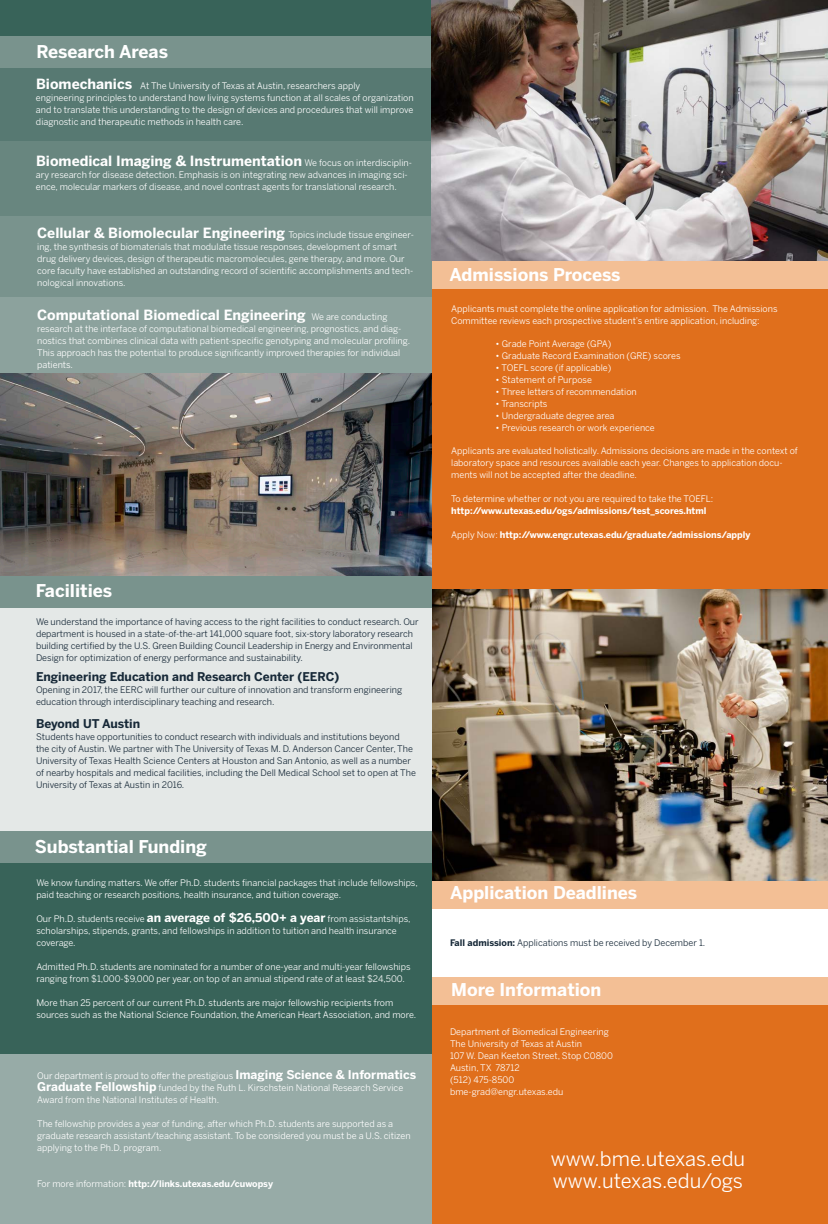
<style>
.page{position:relative;width:828px;height:1224px;background:#fff}
.page>*{position:absolute;margin:0;border:0;box-sizing:border-box;transform-origin:0 0}
.t1{font:20px "Benton Sans";color:#fff}
.t2{font:700 17.5px "Benton Sans";color:#fff}
.t3{font:700 14px "Benton Sans";color:#fff}
.t4{font:700 12px "Benton Sans";color:#172938}
.t5{font:9px/12px "Benton Sans";color:#fff}
.t6{font:9px/12px "Benton Sans";color:#172938}
.t7{font:700 9px/12px "Benton Sans";color:#fff}
.s1{font-weight:700;font-size:14px}
.s2{font-weight:400;font-size:9px}
.s3{font-weight:700;font-size:12px}
.s4{font-weight:400}
.s5{font-weight:700}
</style>
<div class="page">
<div style="left:0;top:1015px;width:432px;height:209px;background:#97aba7"></div>
<div style="left:0;top:0;width:433px;height:434px;background:#386359"></div>
<div style="left:0;top:577px;width:442px;height:285px;background:#e4e8e7"></div>
<img style="left:0;top:373px;width:432px;height:203px">
<div style="left:0;top:576px;width:445px;height:31px;background:#79938d"></div>
<div style="left:0;top:215px;width:433px;height:83px;background:#79938d"></div>
<div style="left:0;top:67px;width:431px;height:75px;background:#577972"></div>
<div style="left:0;top:142px;width:433px;height:74px;background:#68867f"></div>
<div style="left:0;top:298px;width:436px;height:75px;background:#8ca29d"></div>
<div style="left:0;top:36px;width:445px;height:31px;background:#79938d"></div>
<div style="left:0;top:832px;width:432px;height:32px;background:#79938d"></div>
<div style="left:0;top:863px;width:432px;height:191px;background:#386359"></div>
<div style="left:432px;top:261px;width:396px;height:332px;background:#e06f1c"></div>
<div style="left:432px;top:260px;width:396px;height:28px;background:#f3bf95"></div>
<div style="left:432px;top:880px;width:396px;height:29px;background:#f3bf95"></div>
<img style="left:432px;top:0;width:396px;height:260px">
<div style="left:432px;top:1004px;width:396px;height:220px;background:#e06f1c"></div>
<div style="left:432px;top:977px;width:396px;height:27px;background:#f3bf95"></div>
<img style="left:432px;top:589px;width:396px;height:291px">
<p class="t2" style="left:36px;top:41px;width:133px">Research Areas</p>
<p class="t5" style="left:36px;top:80px;width:379px"><span class="s1">Biomechanics</span> At The University of Texas at Austin, researchers apply<br>engineering principles to understand how living systems function at all scales of organization and to translate this understanding to the design of devices and procedures that will improve diagnostic and therapeutic methods in health care.</p>
<p class="t3" style="left:36px;top:153px;width:378px">Biomedical Imaging &amp; Instrumentation <span class="s2">We focus on interdisciplin-</span></p>
<p class="t5" style="left:36px;top:169px;width:373px">ary research for disease detection. Emphasis is on integrating new advances in imaging sci&shy;ence, molecular markers of disease, and novel contrast agents for translational research.</p>
<p class="t3" style="left:37px;top:225px;width:378px">Cellular &amp; Biomolecular Engineering <span class="s2">Topics include tissue engineer-</span></p>
<p class="t5" style="left:37px;top:241px;width:378px">ing, the synthesis of biomaterials that modulate tissue responses, development of smart drug delivery devices, design of therapeutic macromolecules, gene therapy, and more. Our core faculty have established an outstanding record of scientific accomplishments and tech&shy;nological innovations.</p>
<p class="t3" style="left:37px;top:307px;width:352px">Computational Biomedical Engineering <span class="s2">We are conducting</span></p>
<p class="t5" style="left:37px;top:323px;width:375px">research at the interface of computational biomedical engineering, prognostics, and diag&shy;nostics that combines clinical data with patient-specific genotyping and molecular profiling.<br>This approach has the potential to produce significantly improved therapies for individual patients.</p>
<p class="t2" style="left:36px;top:580px;width:78px">Facilities</p>
<p class="t6" style="left:36px;top:616px;width:384px">We understand the importance of having access to the right facilities to conduct research. Our department is housed in a state-of-the-art 141,000 square foot, six-story laboratory research building certified by the U.S. Green Building Council Leadership in Energy and Environmental Design for optimization of energy performance and sustainability.</p>
<p class="t4" style="left:36px;top:670px;width:305px">Engineering Education and Research Center (EERC)</p>
<p class="t6" style="left:36px;top:684px;width:368px">Opening in 2017, the EERC will further our culture of innovation and transform engineering education through interdisciplinary teaching and research.</p>
<p class="t4" style="left:36px;top:717px;width:106px">Beyond UT Austin</p>
<p class="t6" style="left:36px;top:731px;width:382px">Students have opportunities to conduct research with individuals and institutions beyond<br>the city of Austin. We partner with The University of Texas M. D. Anderson Cancer Center, The University of Texas Health Science Centers at Houston and San Antonio, as well as a number of nearby hospitals and medical facilities, including the Dell Medical School set to open at The University of Texas at Austin in 2016.</p>
<p class="t2" style="left:35px;top:836px;width:174px">Substantial Funding</p>
<p class="t5" style="left:36px;top:876px;width:383px">We know funding matters. We offer Ph.D. students financial packages that include fellowships, paid teaching or research positions, health insurance, and tuition coverage.</p>
<p class="t5" style="left:36px;top:912px;width:376px">Our Ph.D. students receive <span class="s3">an average of $26,500+ a year</span> from assistantships, scholarships, stipends, grants, and fellowships in addition to tuition and health insurance coverage.</p>
<p class="t5" style="left:36px;top:960px;width:376px">Admitted Ph.D. students are nominated for a number of one-year and multi-year fellowships ranging from $1,000-$9,000 per year, on top of an annual stipend rate of at least $24,500.</p>
<p class="t5" style="left:36px;top:996px;width:381px">More than 25 percent of our current Ph.D. students are major fellowship recipients from sources such as the National Science Foundation, the American Heart Association, and more.</p>
<p class="t5" style="left:37px;top:1070px;width:380px">Our department is proud to offer the prestigious <span class="s3">Imaging Science &amp; Informatics<br>Graduate Fellowship</span> funded by the Ruth L. Kirschstein National Research Service<br>Award from the National Institutes of Health.</p>
<p class="t5" style="left:37px;top:1118px;width:375px">The fellowship provides a year of funding, after which Ph.D. students are supported as a graduate research assistant/teaching assistant. To be considered you must be a U.S. citizen applying to the Ph.D. program.</p>
<p class="t7" style="left:37px;top:1178px;width:237px"><span class="s4">For more information:</span> http://links.utexas.edu/cuwopsy</p>
<p class="t2" style="left:449px;top:264px;width:173px">Admissions Process</p>
<p class="t5" style="left:451px;top:303px;width:328px">Applicants must complete the online application for admission. The Admissions<br>Committee reviews each prospective student’s entire application, including:</p>
<p class="t5" style="left:496px;top:338px;width:117px">• Grade Point Average (GPA)</p>
<p class="t5" style="left:496px;top:350px;width:187px">• Graduate Record Examination (GRE) scores</p>
<p class="t5" style="left:496px;top:362px;width:117px">• TOEFL score (if applicable)</p>
<p class="t5" style="left:496px;top:374px;width:98px">• Statement of Purpose</p>
<p class="t5" style="left:496px;top:386px;width:143px">• Three letters of recommendation</p>
<p class="t5" style="left:496px;top:398px;width:53px">• Transcripts</p>
<p class="t5" style="left:496px;top:410px;width:120px">• Undergraduate degree area</p>
<p class="t5" style="left:496px;top:422px;width:161px">• Previous research or work experience</p>
<p class="t5" style="left:451px;top:445px;width:348px">Applicants are evaluated holistically. Admissions decisions are made in the context of laboratory space and resources available each year. Changes to application docu&shy;ments will not be accepted after the deadline.</p>
<p class="t7" style="left:451px;top:493px;width:264px"><span class="s4">To determine whether or not you are required to take the TOEFL: </span>http://www.utexas.edu/ogs/admissions/test_scores.html</p>
<p class="t7" style="left:451px;top:529px;width:301px"><span class="s4">Apply Now:</span> http://www.engr.utexas.edu/graduate/admissions/apply</p>
<p class="t2" style="left:450px;top:883px;width:189px">Application Deadlines</p>
<p class="t6" style="left:450px;top:936px;width:257px"><span class="s5">Fall admission:</span> Applications must be received by December 1.</p>
<p class="t2" style="left:451px;top:979px;width:152px">More Information</p>
<p class="t5" style="left:450px;top:1026px;width:160px">Department of Biomedical Engineering</p>
<p class="t5" style="left:450px;top:1038px;width:134px">The University of Texas at Austin</p>
<p class="t5" style="left:450px;top:1050px;width:164px">107 W. Dean Keeton Street, Stop C0800</p>
<p class="t5" style="left:450px;top:1062px;width:71px">Austin, TX 78712</p>
<p class="t5" style="left:450px;top:1074px;width:66px">(512) 475-8500</p>
<p class="t5" style="left:450px;top:1086px;width:115px">bme-grad@engr.utexas.edu</p>
<p class="t1" style="left:551px;top:1147px;width:196px">www.bme.utexas.edu</p>
<p class="t1" style="left:553px;top:1169px;width:192px">www.utexas.edu/ogs</p>
</div>
